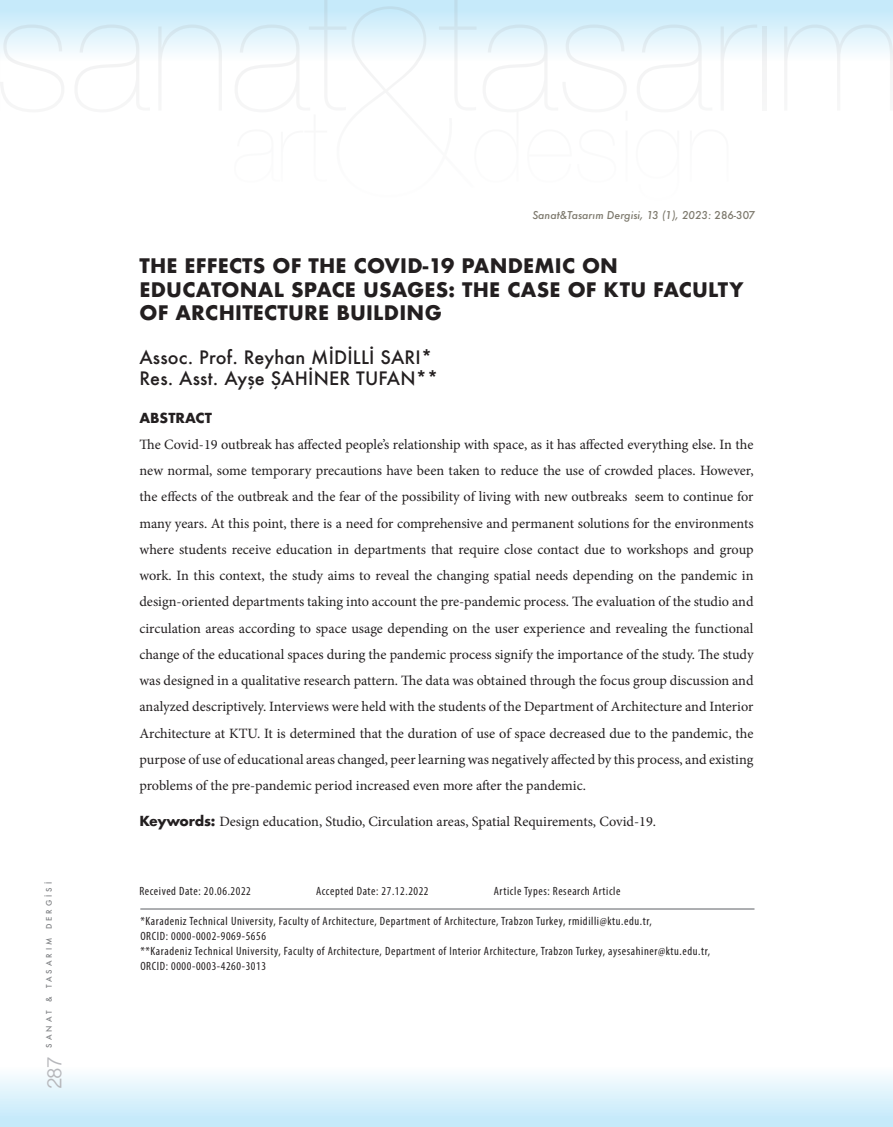
<style>
.page{position:relative;width:893px;height:1127px;background:#fff}
.page>*{position:absolute;margin:0;border:0;box-sizing:border-box;transform-origin:0 0}
.t1{font:700 19.5px/23.4px "Futura";letter-spacing:.01em;color:#231f20}
.t2{font:500 18px/21.6px "Futura";letter-spacing:.01em;color:#231f20}
.t3{font:18px "Oriya Sangam MN";color:#b6b7bb}
.t4{font:14.25px/26.2px "Minion Pro";color:#231f20;text-align:justify}
.t5{font:700 13.5px "Futura";color:#231f20}
.t6{font:condensed 12px/15px "Myriad Pro";letter-spacing:.05em;color:#231f20}
.t7{font:italic 500 10.5px "Futura";color:#7d796d}
.t8{font:500 7.5px "Futura";letter-spacing:.4em;color:#808285}
.s1{font-style:normal}
.s2{font-family:"Futura";font-weight:700;font-size:13.5px}
</style>
<div class="page">
<div style="left:0;top:1045px;width:893px;height:82px;background:linear-gradient(to bottom,#fff,#c3e9fa)"></div>
<div style="left:0;top:0;width:893px;height:81px;background:linear-gradient(to bottom,#c0e8f9,#fff)"></div>
<hr style="left:140px;top:908px;width:614px;height:2px;background:#939598">
<svg style="left:0;top:24px;width:64px;height:68px"></svg>
<svg style="left:74px;top:25px;width:76px;height:66px"></svg>
<svg style="left:158px;top:25px;width:64px;height:65px"></svg>
<svg style="left:637px;top:25px;width:75px;height:58px"></svg>
<svg style="left:721px;top:24px;width:36px;height:58px"></svg>
<svg style="left:763px;top:27px;width:3px;height:54px"></svg>
<svg style="left:784px;top:24px;width:109px;height:57px"></svg>
<svg style="left:234px;top:0;width:393px;height:89px"></svg>
<p class="t8" style="left:44px;top:1047px;width:167px;rotate:-90deg">SANAT &amp; TASARIM DERGİSİ</p>
<p class="t3" style="left:42px;top:1089px;width:35px;rotate:-90deg">287</p>
<p class="t7" style="left:532px;top:208px;width:224px">Sanat&amp;Tasarım Dergisi, 13 (1), 2023: <span class="s1">286-307</span></p>
<h1 class="t1" style="left:139px;top:254px;width:606px">THE EFFECTS OF THE COVID-19 PANDEMIC ON<br>EDUCATONAL SPACE USAGES: THE CASE OF KTU FACULTY<br>OF ARCHITECTURE BUILDING</h1>
<p class="t2" style="left:139px;top:346px;width:300px">Assoc. Prof. Reyhan MİDİLLİ SARI*<br>Res. Asst. Ayşe ŞAHİNER TUFAN**</p>
<p class="t5" style="left:139px;top:408px;width:74px">ABSTRACT</p>
<p class="t4" style="left:139px;top:431px;width:616px">The Covid-19 outbreak has affected people’s relationship with space, as it has affected everything else. In the new normal, some temporary precautions have been taken to reduce the use of crowded places. However, the effects of the outbreak and the fear of the possibility of living with new outbreaks seem to continue for many years. At this point, there is a need for comprehensive and permanent solutions for the environments where students receive education in departments that require close contact due to workshops and group work. In this context, the study aims to reveal the changing spatial needs depending on the pandemic in design-oriented departments taking into account the pre-pandemic process. The evaluation of the studio and circulation areas according to space usage depending on the user experience and revealing the functional change of the educational spaces during the pandemic process signify the importance of the study. The study was designed in a qualitative research pattern. The data was obtained through the focus group discussion and analyzed descriptively. Interviews were held with the students of the Department of Architecture and Interior Architecture at KTU. It is determined that the duration of use of space decreased due to the pandemic, the purpose of use of educational areas changed, peer learning was negatively affected by this process, and existing problems of the pre-pandemic period increased even more after the pandemic.</p>
<p class="t4" style="left:139px;top:808px;width:518px"><span class="s2">Keywords:</span> Design education, Studio, Circulation areas, Spatial Requirements, Covid-19.</p>
<p class="t6" style="left:139px;top:883px;width:113px">Received Date: 20.06.2022</p>
<p class="t6" style="left:316px;top:883px;width:114px">Accepted Date: 27.12.2022</p>
<p class="t6" style="left:494px;top:883px;width:128px">Article Types: Research Article</p>
<p class="t6" style="left:140px;top:914px;width:571px">*Karadeniz Technical University, Faculty of Architecture, Department of Architecture, Trabzon Turkey, rmidilli@ktu.edu.tr,<br>ORCID: 0000-0002-9069-5656<br>**Karadeniz Technical University, Faculty of Architecture, Department of Interior Architecture, Trabzon Turkey, aysesahiner@ktu.edu.tr, ORCID: 0000-0003-4260-3013</p>
</div>
